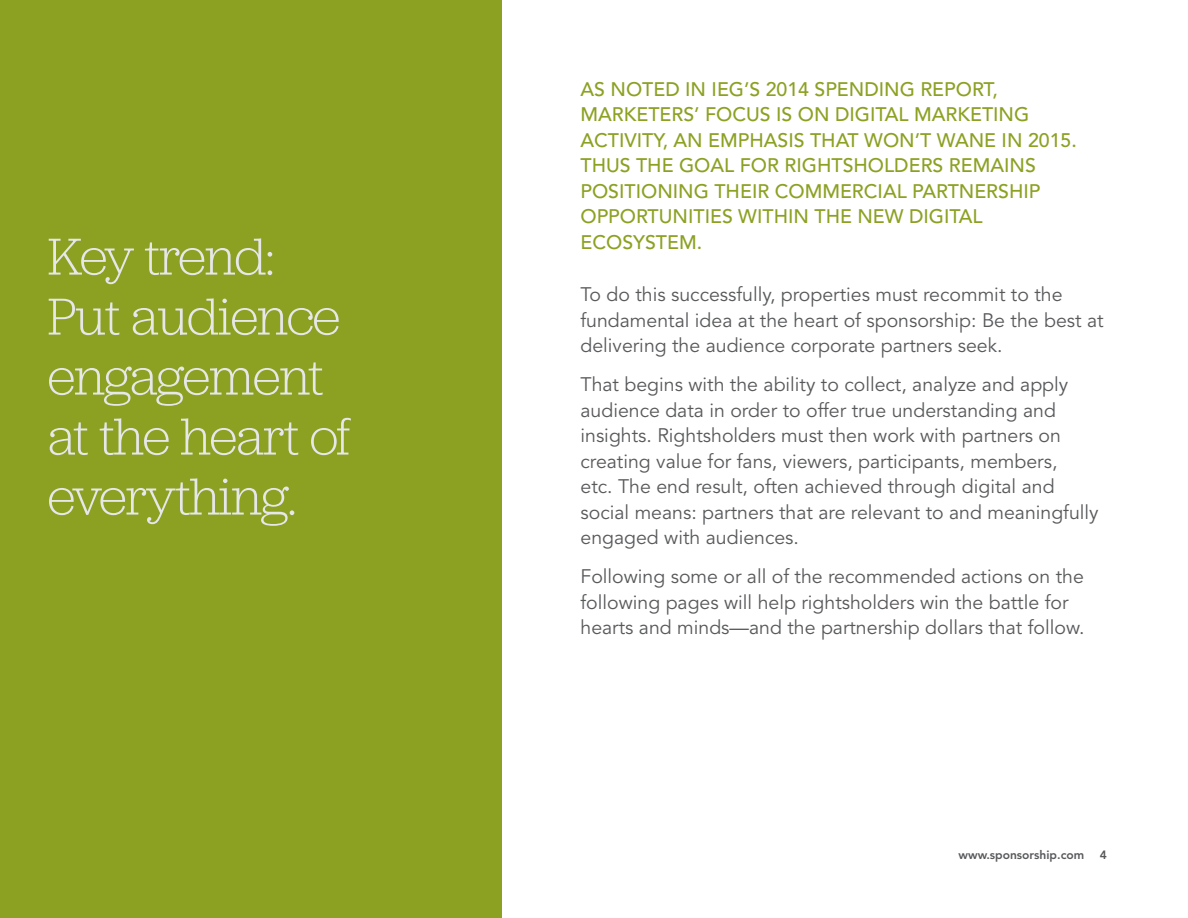
<style>
.page{position:relative;width:1188px;height:918px;background:#fff}
.page>*{position:absolute;margin:0;border:0;box-sizing:border-box;transform-origin:0 0}
.t1{font:300 54px/60px "Jubilat";letter-spacing:-.02em;color:#e6e7e8}
.t2{font:19.5px/25.5px "Avenir LT Std";color:#58595b}
.t3{font:500 19.5px/25.5px "Avenir LT Std";color:#8ca122}
.t4{font:800 12px "Avenir LT Std";color:#58595b}
</style>
<div class="page">
<div style="left:0;top:0;width:502px;height:918px;background:#8ca122"></div>
<h1 class="t1" style="left:48px;top:225px;width:305px">Key trend:<br>Put audience engagement at the heart of everything.</h1>
<p class="t3" style="left:580px;top:77px;width:498px">AS NOTED IN IEG’S 2014 SPENDING REPORT, MARKETERS’ FOCUS IS ON DIGITAL MARKETING ACTIVITY, AN EMPHASIS THAT WON’T WANE IN 2015.<br>THUS THE GOAL FOR RIGHTSHOLDERS REMAINS POSITIONING THEIR COMMERCIAL PARTNERSHIP OPPORTUNITIES WITHIN THE NEW DIGITAL ECOSYSTEM.</p>
<p class="t2" style="left:580px;top:282px;width:525px">To do this successfully, properties must recommit to the fundamental idea at the heart of sponsorship: Be the best at delivering the audience corporate partners seek.</p>
<p class="t2" style="left:580px;top:372px;width:520px">That begins with the ability to collect, analyze and apply audience data in order to offer true understanding and insights. Rightsholders must then work with partners on creating value for fans, viewers, participants, members,<br>etc. The end result, often achieved through digital and social means: partners that are relevant to and meaningfully engaged with audiences.</p>
<p class="t2" style="left:580px;top:564px;width:505px">Following some or all of the recommended actions on the following pages will help rightsholders win the battle for hearts and minds—and the partnership dollars that follow.</p>
<p class="t4" style="left:959px;top:848px;width:127px">www.sponsorship.com</p>
<p class="t4" style="left:1100px;top:848px;width:9px">4</p>
</div>
